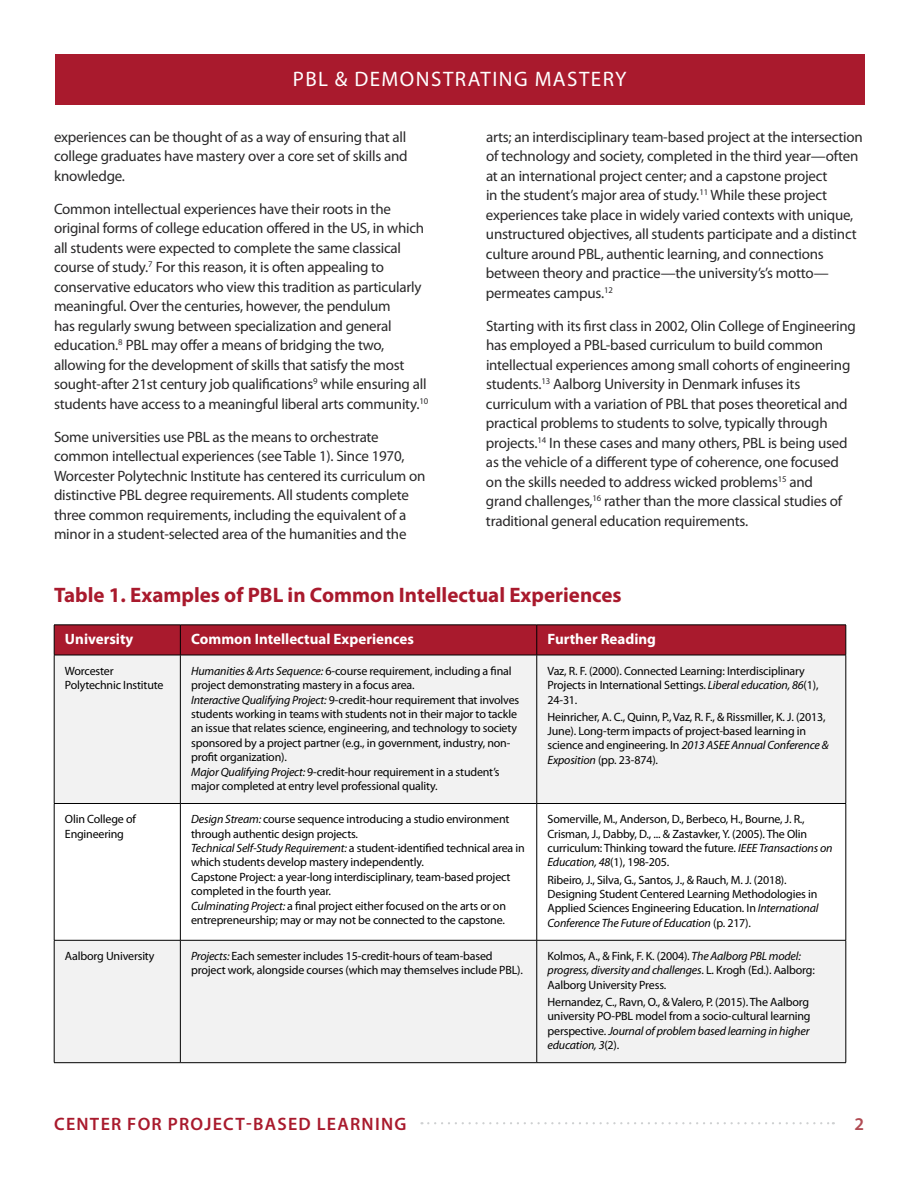
<style>
.page{position:relative;width:918px;height:1188px;background:#fff}
.page>*{position:absolute;margin:0;border:0;box-sizing:border-box;transform-origin:0 0}
.t1{font:700 21px "Myriad Pro";color:#a91a2d}
.t2{font:21px "Myriad Pro";letter-spacing:.07em;color:#fff}
.t3{font:600 18px "Myriad Pro";letter-spacing:.07em;color:#a91a2d}
.t4{font:600 18px "Myriad Pro";color:#b04b53}
.t5{font:15px/19.5px "Myriad Pro";letter-spacing:-.015em;color:#292829}
.t6{font:700 15px "Myriad Pro";color:#fff}
.t7{font:12px/14.4px "Myriad Pro";letter-spacing:-.015em;color:#000}
.s1{font-style:italic}
</style>
<div class="page">
<svg style="left:428px;top:1122px;width:406px;height:2px"></svg>
<div style="left:55px;top:54px;width:810px;height:51px;background:#a91a2d"></div>
<div style="left:55px;top:626px;width:791px;height:29px;background:#a91a2d"></div>
<div style="left:55px;top:656px;width:791px;height:406px;background:#f2f2f2"></div>
<svg style="left:55px;top:804px;width:791px;height:136px"></svg>
<hr style="left:54px;top:625px;width:126px;height:1px;background:#000">
<hr style="left:54px;top:625px;width:1px;height:30px;background:#000">
<hr style="left:180px;top:625px;width:357px;height:1px;background:#000">
<hr style="left:537px;top:625px;width:309px;height:1px;background:#000">
<hr style="left:846px;top:625px;width:1px;height:30px;background:#000">
<hr style="left:54px;top:655px;width:126px;height:1px;background:#000">
<hr style="left:54px;top:655px;width:1px;height:148px;background:#000">
<hr style="left:180px;top:655px;width:357px;height:1px;background:#000">
<hr style="left:180px;top:655px;width:1px;height:148px;background:#000">
<hr style="left:537px;top:655px;width:309px;height:1px;background:#000">
<hr style="left:537px;top:655px;width:1px;height:148px;background:#000">
<hr style="left:846px;top:655px;width:1px;height:148px;background:#000">
<hr style="left:54px;top:803px;width:126px;height:1px;background:#000">
<hr style="left:54px;top:804px;width:1px;height:136px;background:#000">
<hr style="left:180px;top:803px;width:357px;height:1px;background:#000">
<hr style="left:180px;top:804px;width:1px;height:136px;background:#000">
<hr style="left:537px;top:803px;width:309px;height:1px;background:#000">
<hr style="left:537px;top:804px;width:1px;height:136px;background:#000">
<hr style="left:846px;top:804px;width:1px;height:136px;background:#000">
<hr style="left:54px;top:940px;width:126px;height:1px;background:#000">
<hr style="left:54px;top:940px;width:1px;height:123px;background:#000">
<hr style="left:180px;top:940px;width:357px;height:1px;background:#000">
<hr style="left:180px;top:940px;width:1px;height:123px;background:#000">
<hr style="left:537px;top:940px;width:309px;height:1px;background:#000">
<hr style="left:537px;top:940px;width:1px;height:123px;background:#000">
<hr style="left:846px;top:940px;width:1px;height:123px;background:#000">
<hr style="left:54px;top:1062px;width:126px;height:1px;background:#000">
<hr style="left:180px;top:1062px;width:357px;height:1px;background:#000">
<hr style="left:537px;top:1062px;width:309px;height:1px;background:#000">
<hr style="left:180px;top:625px;width:1px;height:30px;background:#000">
<hr style="left:537px;top:625px;width:1px;height:30px;background:#000">
<h1 class="t2" style="left:293px;top:66px;width:335px">PBL &amp; DEMONSTRATING MASTERY</h1>
<p class="t5" style="left:54px;top:127px;width:355px;text-align:justify">experiences can be thought of as a way of ensuring that all college graduates have mastery over a core set of skills and knowledge.</p>
<p class="t5" style="left:54px;top:199px;width:376px">Common intellectual experiences have their roots in the original forms of college education offered in the US, in which all students were expected to complete the same classical course of study.<sup>7</sup> For this reason, it is often appealing to conservative educators who view this tradition as particularly meaningful. Over the centuries, however, the pendulum<br>has regularly swung between specialization and general education.<sup>8</sup> PBL may offer a means of bridging the two, allowing for the development of skills that satisfy the most sought-after 21st century job qualifications<sup>9</sup> while ensuring all students have access to a meaningful liberal arts community.<sup>10</sup></p>
<p class="t5" style="left:54px;top:427px;width:373px">Some universities use PBL as the means to orchestrate common intellectual experiences (see Table 1). Since 1970, Worcester Polytechnic Institute has centered its curriculum on distinctive PBL degree requirements. All students complete three common requirements, including the equivalent of a minor in a student-selected area of the humanities and the</p>
<p class="t5" style="left:486px;top:127px;width:378px">arts; an interdisciplinary team-based project at the intersection of technology and society, completed in the third year—often at an international project center; and a capstone project<br>in the student’s major area of study.<sup>11</sup> While these project experiences take place in widely varied contexts with unique, unstructured objectives, all students participate and a distinct culture around PBL, authentic learning, and connections between theory and practice—the university’s’s motto— permeates campus.<sup>12</sup></p>
<p class="t5" style="left:486px;top:316px;width:372px">Starting with its first class in 2002, Olin College of Engineering has employed a PBL-based curriculum to build common intellectual experiences among small cohorts of engineering students.<sup>13</sup> Aalborg University in Denmark infuses its curriculum with a variation of PBL that poses theoretical and practical problems to students to solve, typically through projects.<sup>14</sup> In these cases and many others, PBL is being used as the vehicle of a different type of coherence, one focused on the skills needed to address wicked problems<sup>15</sup> and<br>grand challenges,<sup>16</sup> rather than the more classical studies of traditional general education requirements.</p>
<h1 class="t1" style="left:54px;top:582px;width:569px">Table 1. Examples of PBL in Common Intellectual Experiences</h1>
<p class="t6" style="left:65px;top:629px;width:70px">University</p>
<p class="t6" style="left:191px;top:629px;width:224px">Common Intellectual Experiences</p>
<p class="t6" style="left:548px;top:629px;width:110px">Further Reading</p>
<p class="t7" style="left:65px;top:663px;width:100px">Worcester<br>Polytechnic Institute</p>
<p class="t7" style="left:191px;top:663px;width:330px"><span class="s1">Humanities &amp; Arts Sequence:</span> 6-course requirement, including a final project demonstrating mastery in a focus area.<br><span class="s1">Interactive Qualifying Project:</span> 9-credit-hour requirement that involves students working in teams with students not in their major to tackle an issue that relates science, engineering, and technology to society sponsored by a project partner (e.g., in government, industry, non&shy;profit organization).<br><span class="s1">Major Qualifying Project:</span> 9-credit-hour requirement in a student’s major completed at entry level professional quality.</p>
<p class="t7" style="left:548px;top:663px;width:273px">Vaz, R. F. (2000). Connected Learning: Interdisciplinary<br>Projects in International Settings. <span class="s1">Liberal education, 86</span>(1),<br>24-31.</p>
<p class="t7" style="left:548px;top:709px;width:283px">Heinricher, A. C., Quinn, P., Vaz, R. F., &amp; Rissmiller, K. J. (2013, June). Long-term impacts of project-based learning in science and engineering. In <span class="s1">2013 ASEE Annual Conference &amp; Exposition</span> (pp. 23-874).</p>
<p class="t7" style="left:65px;top:812px;width:73px">Olin College of<br>Engineering</p>
<p class="t7" style="left:191px;top:812px;width:335px"><span class="s1">Design Stream:</span> course sequence introducing a studio environment through authentic design projects.<br><span class="s1">Technical Self-Study Requirement:</span> a student-identified technical area in which students develop mastery independently.<br>Capstone Project: a year-long interdisciplinary, team-based project completed in the fourth year.<br><span class="s1">Culminating Project:</span> a final project either focused on the arts or on entrepreneurship; may or may not be connected to the capstone.</p>
<p class="t7" style="left:548px;top:812px;width:287px">Somerville, M., Anderson, D., Berbeco, H., Bourne, J. R., Crisman, J., Dabby, D., ... &amp; Zastavker, Y. (2005). The Olin curriculum: Thinking toward the future. <span class="s1">IEEE Transactions on Education, 48</span>(1), 198-205.</p>
<p class="t7" style="left:548px;top:872px;width:273px">Ribeiro, J., Silva, G., Santos, J., &amp; Rauch, M. J. (2018).<br>Designing Student Centered Learning Methodologies in Applied Sciences Engineering Education. In <span class="s1">International Conference The Future of Education</span> (p. 217).</p>
<p class="t7" style="left:65px;top:949px;width:91px">Aalborg University</p>
<p class="t7" style="left:191px;top:949px;width:333px"><span class="s1">Projects:</span> Each semester includes 15-credit-hours of team-based project work, alongside courses (which may themselves include PBL).</p>
<p class="t7" style="left:548px;top:949px;width:269px">Kolmos, A., &amp; Fink, F. K. (2004). <span class="s1">The Aalborg PBL model: progress, diversity and challenges</span>. L. Krogh (Ed.). Aalborg:<br>Aalborg University Press.</p>
<p class="t7" style="left:548px;top:995px;width:265px">Hernandez, C., Ravn, O., &amp; Valero, P. (2015). The Aalborg university PO-PBL model from a socio-cultural learning perspective. <span class="s1">Journal of problem based learning in higher education, 3</span>(2).</p>
<h2 class="t3" style="left:54px;top:1112px;width:354px">CENTER FOR PROJECT-BASED LEARNING</h2>
<h2 class="t4" style="left:854px;top:1112px;width:11px">2</h2>
</div>
